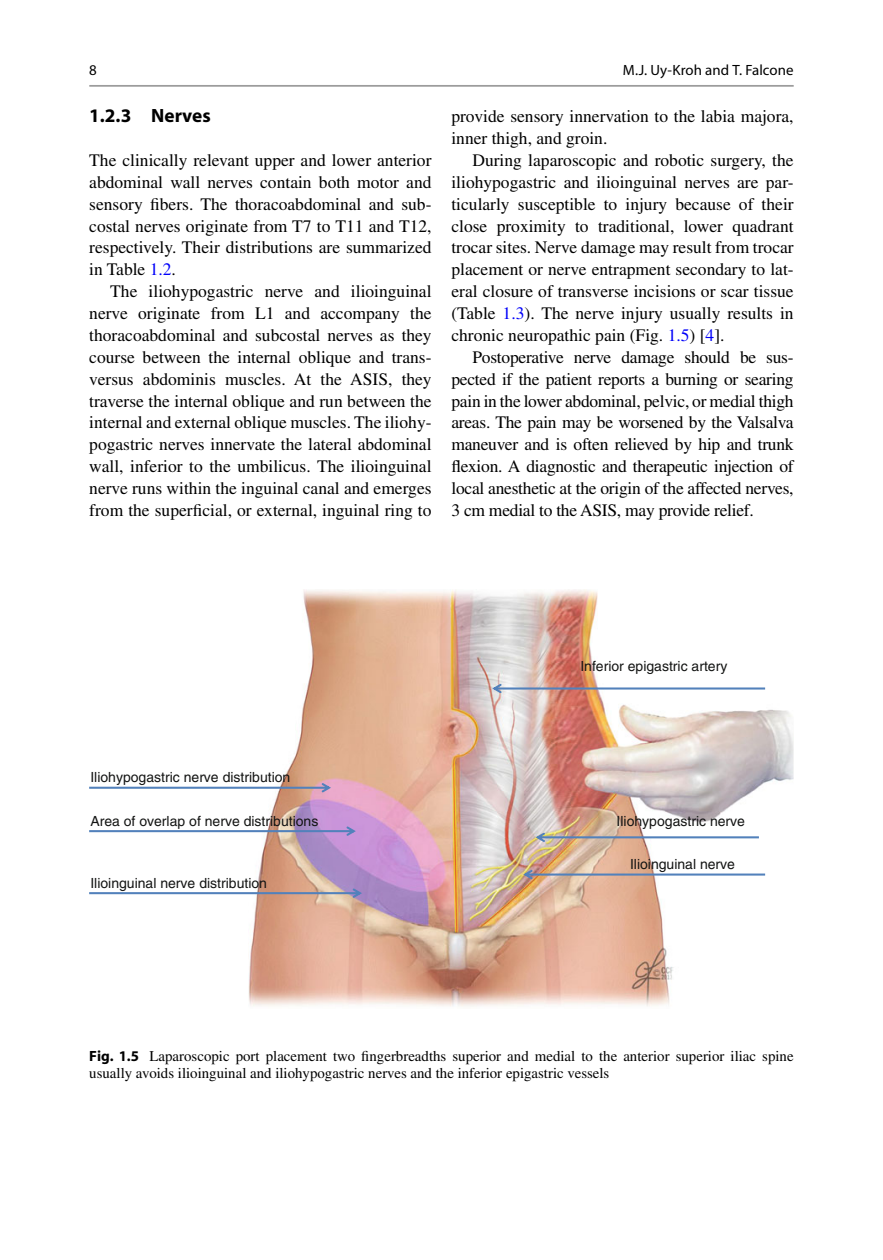
<style>
.page{position:relative;width:883px;height:1260px;background:#fff}
.page>*{position:absolute;margin:0;border:0;box-sizing:border-box;transform-origin:0 0}
.t1{font:700 19.25px "Myriad";color:#000}
.t2{font:17.5px/21.9px "Times";color:#000;text-align:justify}
.t3{font:14.88px/17.5px "Times";color:#000}
.t4{font:14.88px "Myriad";letter-spacing:.01em;color:#000}
.t5{font:14px "Helvetica";color:#131413}
.s1{color:#0000fa}
.s2{font-family:"Myriad";font-weight:700}
</style>
<div class="page">
<img style="left:249px;top:589px;width:545px;height:418px">
<svg style="left:89px;top:888px;width:273px;height:10px"></svg>
<svg style="left:89px;top:826px;width:267px;height:10px"></svg>
<svg style="left:89px;top:783px;width:242px;height:10px"></svg>
<svg style="left:523px;top:870px;width:242px;height:9px"></svg>
<svg style="left:536px;top:833px;width:223px;height:9px"></svg>
<svg style="left:492px;top:684px;width:273px;height:9px"></svg>
<hr style="left:89px;top:85px;width:705px;height:2px;background:#9c9c9c">
<p class="t4" style="left:89px;top:64px;width:9px">8</p>
<p class="t1" style="left:89px;top:109px;width:123px">1.2.3 Nerves</p>
<p class="t2" style="left:89px;top:151px;width:344px">The clinically relevant upper and lower anterior abdominal wall nerves contain both motor and sensory fibers. The thoracoabdominal and sub&shy;costal nerves originate from T7 to T11 and T12, respectively. Their distributions are summarized in Table <span class="s1">1.2</span> .</p>
<p class="t2" style="left:89px;top:282px;width:344px;text-indent:21px">The iliohypogastric nerve and ilioinguinal nerve originate from L1 and accompany the thoracoabdominal and subcostal nerves as they course between the internal oblique and trans&shy;versus abdominis muscles. At the ASIS, they traverse the internal oblique and run between the internal and external oblique muscles. The iliohy&shy;pogastric nerves innervate the lateral abdominal wall, inferior to the umbilicus. The ilioinguinal nerve runs within the inguinal canal and emerges from the superficial, or external, inguinal ring to</p>
<p class="t4" style="left:623px;top:64px;width:172px">M.J. Uy-Kroh and T. Falcone</p>
<p class="t2" style="left:451px;top:107px;width:344px">provide sensory innervation to the labia majora, inner thigh, and groin.</p>
<p class="t2" style="left:451px;top:151px;width:344px;text-indent:21px">During laparoscopic and robotic surgery, the iliohypogastric and ilioinguinal nerves are par&shy;ticularly susceptible to injury because of their close proximity to traditional, lower quadrant trocar sites. Nerve damage may result from trocar placement or nerve entrapment secondary to lat&shy;eral closure of transverse incisions or scar tissue (Table <span class="s1">1.3</span> ). The nerve injury usually results in chronic neuropathic pain (Fig. <span class="s1">1.5</span> ) [ <span class="s1">4</span> ].</p>
<p class="t2" style="left:451px;top:348px;width:344px;text-indent:21px">Postoperative nerve damage should be sus&shy;pected if the patient reports a burning or searing pain in the lower abdominal, pelvic, or medial thigh areas. The pain may be worsened by the Valsalva maneuver and is often relieved by hip and trunk flexion. A diagnostic and therapeutic injection of local anesthetic at the origin of the affected nerves, 3 cm medial to the ASIS, may provide relief.</p>
<p class="t5" style="left:90px;top:772px;width:201px">Iliohypogastric nerve distribution</p>
<p class="t5" style="left:90px;top:816px;width:229px">Area of overlap of nerve distributions</p>
<p class="t5" style="left:90px;top:878px;width:178px">Ilioinguinal nerve distribution</p>
<p class="t5" style="left:580px;top:661px;width:149px">Inferior epigastric artery</p>
<p class="t5" style="left:617px;top:816px;width:130px">Iliohypogastric nerve</p>
<p class="t5" style="left:630px;top:859px;width:107px">Ilioinguinal nerve</p>
<p class="t3" style="left:89px;top:1049px;width:706px"><span class="s2">Fig. 1.5</span> Laparoscopic port placement two fingerbreadths superior and medial to the anterior superior iliac spine usually avoids ilioinguinal and iliohypogastric nerves and the inferior epigastric vessels</p>
</div>
